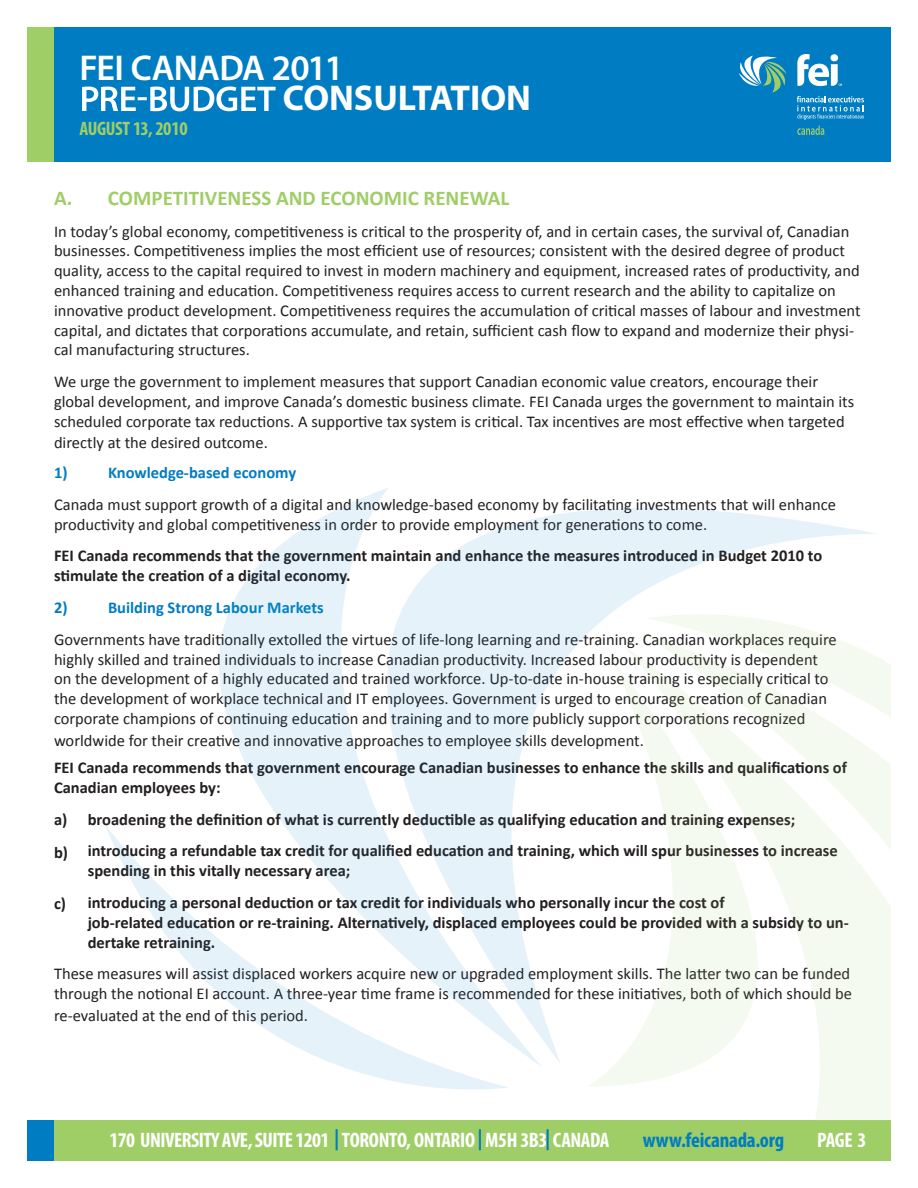
<style>
.page{position:relative;width:918px;height:1188px;background:#fff}
.page>*{position:absolute;margin:0;border:0;box-sizing:border-box;transform-origin:0 0}
.t1{font:600 36px "Myriad Pro";letter-spacing:-.025em;color:#fff}
.t2{font:700 36px "Myriad Pro";color:#fff}
.t3{font:700 condensed 21px "Myriad Pro";letter-spacing:-.025em;color:#fff}
.t4{font:700 21px "Calibri";color:#9fce66}
.t5{font:700 condensed 21px "Myriad Pro";letter-spacing:-.01em;color:#007cc2}
.t6{font:700 condensed 19.5px "Myriad Pro";letter-spacing:-.02em;color:#9fce66}
.t7{font:16.5px/19.8px "Calibri";color:#231f20}
.t8{font:700 16.5px/19.8px "Calibri";color:#231f20}
.t9{font:700 16.5px "Calibri";color:#007cc2}
.s1{color:#007cc2}
</style>
<div class="page">
<div style="left:53px;top:27px;width:838px;height:135px;background:#007cc2"></div>
<div style="left:27px;top:27px;width:27px;height:135px;background:#9fce66"></div>
<svg style="left:739px;top:54px;width:125px;height:81px"></svg>
<svg style="left:82px;top:86px;width:194px;height:25px"></svg>
<div style="left:53px;top:1120px;width:838px;height:41px;background:#9fce66"></div>
<div style="left:816px;top:1091px;width:75px;height:29px;background:#f5faf0"></div>
<svg style="left:640px;top:890px;width:251px;height:201px;fill:#f5faf0"></svg>
<svg style="left:879px;top:658px;width:12px;height:191px;fill:#f5faf0"></svg>
<svg style="left:542px;top:508px;width:337px;height:557px"></svg>
<svg style="left:219px;top:488px;width:323px;height:578px;fill:#e6f2f9"></svg>
<svg style="left:105px;top:823px;width:404px;height:267px"></svg>
<div style="left:27px;top:1120px;width:27px;height:41px;background:#007cc2"></div>
<p class="t1" style="left:80px;top:45px;width:266px">FEI CANADA 2011</p>
<p class="t6" style="left:80px;top:116px;width:110px">AUGUST 13, 2010</p>
<p class="t2" style="left:283px;top:74px;width:250px">CONSULTATION</p>
<p class="t4" style="left:54px;top:185px;width:457px">A. COMPETITIVENESS AND ECONOMIC RENEWAL</p>
<p class="t7" style="left:54px;top:220px;width:808px">In today’s global economy, competitiveness is critical to the prosperity of, and in certain cases, the survival of, Canadian businesses. Competitiveness implies the most efficient use of resources; consistent with the desired degree of product quality, access to the capital required to invest in modern machinery and equipment, increased rates of productivity, and enhanced training and education. Competitiveness requires access to current research and the ability to capitalize on innovative product development. Competitiveness requires the accumulation of critical masses of labour and investment capital, and dictates that corporations accumulate, and retain, sufficient cash flow to expand and modernize their physi&shy;cal manufacturing structures.</p>
<p class="t7" style="left:54px;top:371px;width:802px">We urge the government to implement measures that support Canadian economic value creators, encourage their global development, and improve Canada’s domestic business climate. FEI Canada urges the government to maintain its scheduled corporate tax reductions. A supportive tax system is critical. Tax incentives are most effective when targeted</p>
<p class="t7" style="left:54px;top:432px;width:215px">directly at the desired outcome.</p>
<p class="t9" style="left:54px;top:462px;width:15px">1)</p>
<p class="t9" style="left:108px;top:462px;width:190px">Knowledge-based economy</p>
<p class="t7" style="left:54px;top:494px;width:784px">Canada must support growth of a digital and knowledge-based economy by facilitating investments that will enhance productivity and global competitiveness in order to provide employment for generations to come.</p>
<p class="t8" style="left:54px;top:545px;width:770px">FEI Canada recommends that the government maintain and enhance the measures introduced in Budget 2010 to stimulate the creation of a digital economy.</p>
<p class="t9" style="left:54px;top:597px;width:15px">2)</p>
<p class="t9" style="left:108px;top:597px;width:217px">Building Strong Labour Markets</p>
<p class="t7" style="left:54px;top:629px;width:784px">Governments have traditionally extolled the virtues of life-long learning and re-training. Canadian workplaces require highly skilled and trained individuals to increase Canadian productivity. Increased labour productivity is dependent on the development of a highly educated and trained workforce. Up-to-date in-house training is especially critical to the development of workplace technical and IT employees. Government is urged to encourage creation of Canadian corporate champions of continuing education and training and to more publicly support corporations recognized</p>
<p class="t7" style="left:54px;top:729px;width:591px">worldwide for their creative and innovative approaches to employee skills development.</p>
<p class="t8" style="left:54px;top:757px;width:795px">FEI Canada recommends that government encourage Canadian businesses to enhance the skills and qualifications of<br>Canadian employees by:</p>
<p class="t8" style="left:88px;top:808px;width:709px">broadening the definition of what is currently deductible as qualifying education and training expenses;</p>
<p class="t8" style="left:88px;top:840px;width:752px">introducing a refundable tax credit for qualified education and training, which will spur businesses to increase spending in this vitally necessary area;</p>
<p class="t8" style="left:88px;top:892px;width:763px">introducing a personal deduction or tax credit for individuals who personally incur the cost of<br>job-related education or re-training. Alternatively, displaced employees could be provided with a subsidy to un&shy;dertake retraining.</p>
<p class="t7" style="left:54px;top:963px;width:800px">These measures will assist displaced workers acquire new or upgraded employment skills. The latter two can be funded through the notional EI account. A three-year time frame is recommended for these initiatives, both of which should be</p>
<p class="t7" style="left:54px;top:1005px;width:256px">re-evaluated at the end of this period.</p>
<p class="t8" style="left:54px;top:808px;width:15px">a)</p>
<p class="t8" style="left:54px;top:842px;width:16px">b)</p>
<p class="t8" style="left:54px;top:893px;width:14px">c)</p>
<p class="t3" style="left:110px;top:1127px;width:501px">170 UNIVERSITY AVE, SUITE 1201 <span class="s1">|</span> TORONTO, ONTARIO <span class="s1">|</span> M5H 3B3<span class="s1">|</span> CANADA</p>
<p class="t5" style="left:643px;top:1127px;width:143px">www.feicanada.org</p>
<p class="t3" style="left:817px;top:1127px;width:49px">PAGE 6</p>
<p class="t3" style="left:858px;top:1127px;width:10px">3</p>
</div>
